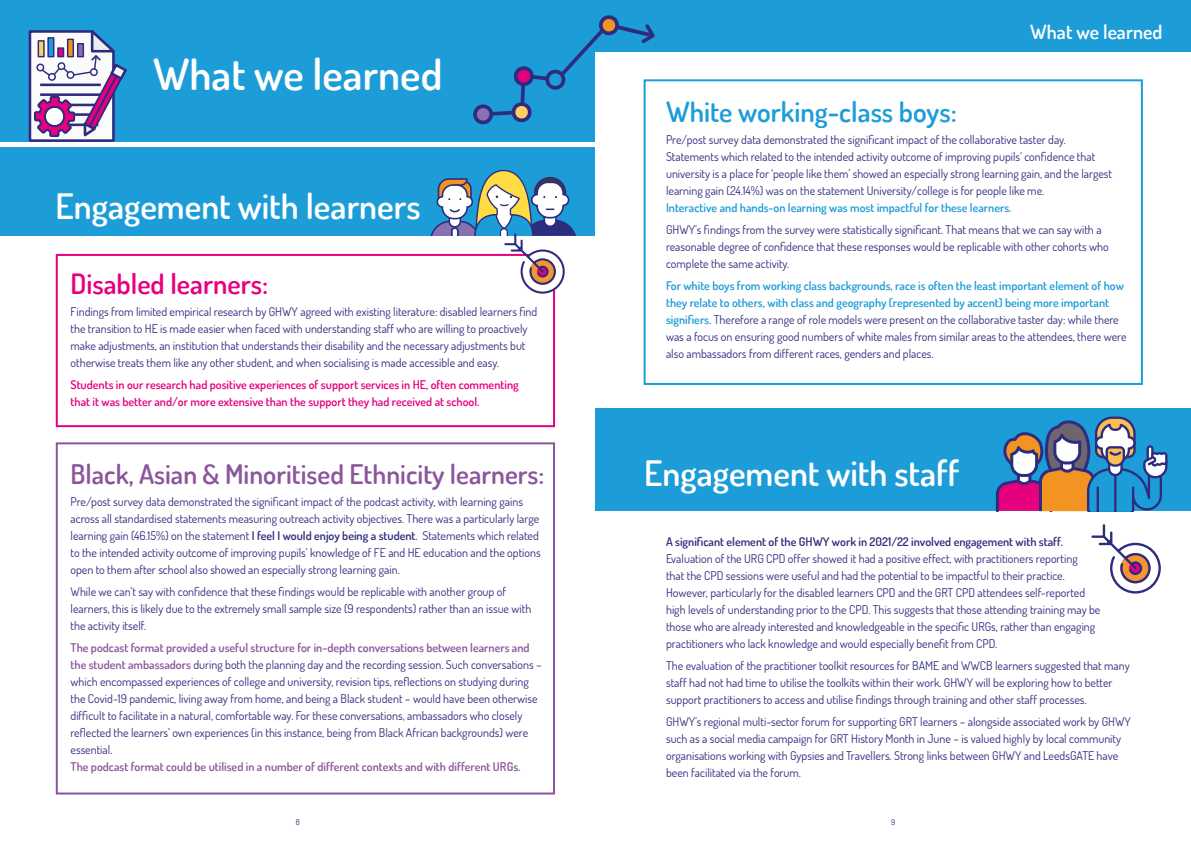
<style>
.page{position:relative;width:1191px;height:842px;background:#fff}
.page>*{position:absolute;margin:0;border:0;box-sizing:border-box;transform-origin:0 0}
.t1{font:600 43px "Dosis";color:#fff}
.t2{font:600 35px "Dosis";color:#fff}
.t3{font:600 28px "Dosis";color:#1d9dd8}
.t4{font:600 28px "Dosis";color:#e6007d}
.t5{font:600 27px "Dosis";color:#8b559d}
.t6{font:600 19.6px "Dosis";color:#fff}
.t7{font:12px/17px "Dosis";color:#2e2c7e}
.t8{font:600 12px/17px "Dosis";color:#e6007d}
.t9{font:600 12px "Dosis";color:#8b559d}
.t10{font:600 12px "Dosis";color:#2e2c7e}
.t11{font:600 12px "Dosis";color:#1d9dd8}
.t12{font:8px "Dosis";color:#2e2c7e}
.s1{font-weight:600}
.s2{font-weight:600;color:#8b559d}
.s3{font-weight:600;color:#1d9dd8}
</style>
<div class="page">
<div style="left:0;top:0;width:595px;height:142px;background:#1d9dd8"></div>
<div style="left:0;top:147px;width:595px;height:89px;background:#1d9dd8"></div>
<div style="left:56px;top:254px;width:499px;height:173px;border:2px solid #e6007d"></div>
<div style="left:56px;top:442px;width:499px;height:352px;border:2px solid #8b559d"></div>
<svg style="left:430px;top:170px;width:146px;height:124px"></svg>
<svg style="left:28px;top:30px;width:101px;height:442px"></svg>
<div style="left:595px;top:0;width:596px;height:51px;background:#1d9dd8"></div>
<div style="left:595px;top:408px;width:596px;height:103px;background:#1d9dd8"></div>
<div style="left:643px;top:79px;width:499px;height:306px;border:2px solid #1d9dd8"></div>
<svg style="left:1091px;top:524px;width:69px;height:69px"></svg>
<svg style="left:996px;top:416px;width:171px;height:95px"></svg>
<svg style="left:473px;top:15px;width:184px;height:114px"></svg>
<h1 class="t1" style="left:153px;top:46px;width:291px">What we learned</h1>
<h2 class="t2" style="left:56px;top:183px;width:366px">Engagement with learners</h2>
<h3 class="t4" style="left:71px;top:266px;width:199px">Disabled learners:</h3>
<p class="t7" style="left:71px;top:303px;width:468px">Findings from limited empirical research by GHWY agreed with existing literature: disabled learners find the transition to HE is made easier when faced with understanding staff who are willing to proactively make adjustments, an institution that understands their disability and the necessary adjustments but otherwise treats them like any other student, and when socialising is made accessible and easy.</p>
<p class="t8" style="left:71px;top:376px;width:450px">Students in our research had positive experiences of support services in HE, often commenting that it was better and/or more extensive than the support they had received at school.</p>
<h3 class="t5" style="left:71px;top:457px;width:475px">Black, Asian &amp; Minoritised Ethnicity learners:</h3>
<p class="t7" style="left:71px;top:493px;width:472px">Pre/post survey data demonstrated the significant impact of the podcast activity, with learning gains across all standardised statements measuring outreach activity objectives. There was a particularly large learning gain (46.15%) on the statement <span class="s1">I feel I would enjoy being a student</span>. Statements which related to the intended activity outcome of improving pupils’ knowledge of FE and HE education and the options open to them after school also showed an especially strong learning gain.</p>
<p class="t7" style="left:71px;top:583px;width:462px">While we can’t say with confidence that these findings would be replicable with another group of learners, this is likely due to the extremely small sample size (9 respondents) rather than an issue with the activity itself.</p>
<p class="t7" style="left:71px;top:639px;width:473px"><span class="s2">The podcast format provided a useful structure for in-depth conversations between learners and the student ambassadors</span> during both the planning day and the recording session. Such conversations – which encompassed experiences of college and university, revision tips, reflections on studying during the Covid-19 pandemic, living away from home, and being a Black student – would have been otherwise difficult to facilitate in a natural, comfortable way. For these conversations, ambassadors who closely reflected the learners’ own experiences (in this instance, being from Black African backgrounds) were essential.</p>
<p class="t9" style="left:71px;top:759px;width:451px">The podcast format could be utilised in a number of different contexts and with different URGs.</p>
<p class="t12" style="left:296px;top:816px;width:6px">8</p>
<h3 class="t6" style="left:1030px;top:19px;width:134px">What we learned</h3>
<h3 class="t3" style="left:666px;top:94px;width:292px">White working-class boys:</h3>
<p class="t7" style="left:666px;top:131px;width:447px">Pre/post survey data demonstrated the significant impact of the collaborative taster day.<br>Statements which related to the intended activity outcome of improving pupils’ confidence that university is a place for ‘people like them’ showed an especially strong learning gain, and the largest learning gain (24.14%) was on the statement University/college is for people like me.</p>
<p class="t11" style="left:666px;top:200px;width:347px">Interactive and hands-on learning was most impactful for these learners.</p>
<p class="t7" style="left:666px;top:221px;width:444px">GHWY’s findings from the survey were statistically significant. That means that we can say with a reasonable degree of confidence that these responses would be replicable with other cohorts who complete the same activity.</p>
<p class="t7" style="left:666px;top:277px;width:462px"><span class="s3">For white boys from working class backgrounds, race is often the least important element of how they relate to others, with class and geography (represented by accent) being more important signifiers.</span> Therefore a range of role models were present on the collaborative taster day: while there was a focus on ensuring good numbers of white males from similar areas to the attendees, there were also ambassadors from different races, genders and places.</p>
<h2 class="t2" style="left:644px;top:451px;width:316px">Engagement with staff</h2>
<p class="t10" style="left:666px;top:533px;width:398px">A significant element of the GHWY work in 2021/22 involved engagement with staff.</p>
<p class="t7" style="left:666px;top:549px;width:436px">Evaluation of the URG CPD offer showed it had a positive effect, with practitioners reporting<br>that the CPD sessions were useful and had the potential to be impactful to their practice.<br>However, particularly for the disabled learners CPD and the GRT CPD attendees self-reported high levels of understanding prior to the CPD. This suggests that those attending training may be those who are already interested and knowledgeable in the specific URGs, rather than engaging practitioners who lack knowledge and would especially benefit from CPD.</p>
<p class="t7" style="left:666px;top:656px;width:465px">The evaluation of the practitioner toolkit resources for BAME and WWCB learners suggested that many staff had not had time to utilise the toolkits within their work. GHWY will be exploring how to better support practitioners to access and utilise findings through training and other staff processes.</p>
<p class="t7" style="left:666px;top:712px;width:466px">GHWY’s regional multi-sector forum for supporting GRT learners – alongside associated work by GHWY such as a social media campaign for GRT History Month in June – is valued highly by local community organisations working with Gypsies and Travellers. Strong links between GHWY and LeedsGATE have been facilitated via the forum.</p>
<p class="t12" style="left:891px;top:816px;width:6px">9</p>
</div>
